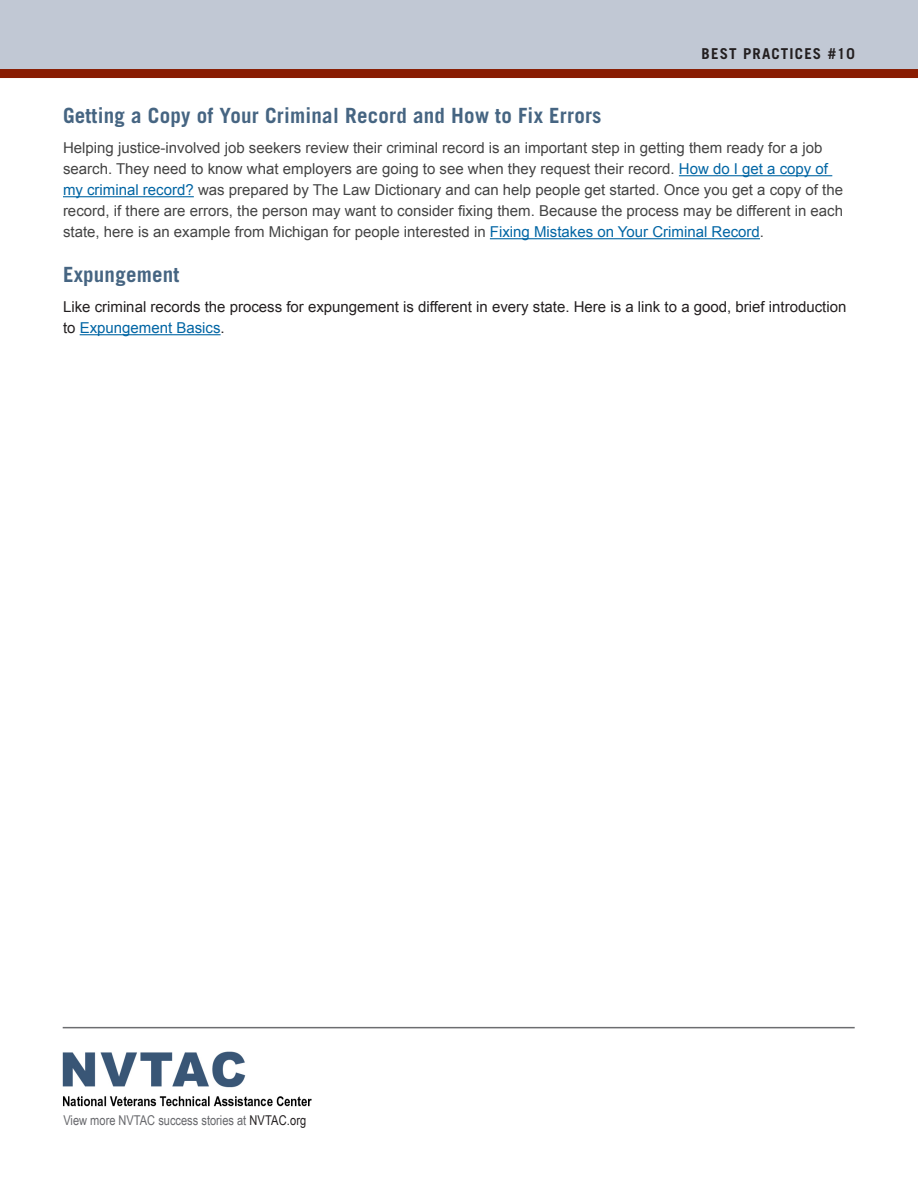
<style>
.page{position:relative;width:918px;height:1188px;background:#fff}
.page>*{position:absolute;margin:0;border:0;box-sizing:border-box;transform-origin:0 0}
.t1{font:700 21px "Trade Gothic LT Std";letter-spacing:.01em;color:#466582}
.t2{font:15px/21px "Arial";color:#444}
.t3{font:15px/21px "Arial";color:#231f20}
.t4{font:700 15px "Trade Gothic LT Std";letter-spacing:.075em;color:#231f20}
.t5{font:13.5px "Arial Narrow";color:#67686c}
.s1{color:#0065a4}
.s2{color:#231f20}
</style>
<div class="page">
<div style="left:0;top:0;width:918px;height:74px;background:#c1c8d4"></div>
<div style="left:0;top:69px;width:918px;height:9px;background:#891c02"></div>
<hr style="left:679px;top:175px;width:153px;height:1px;background:#0065a4">
<hr style="left:63px;top:196px;width:131px;height:1px;background:#0065a4">
<hr style="left:490px;top:238px;width:270px;height:1px;background:#0065a4">
<hr style="left:80px;top:334px;width:141px;height:1px;background:#0065a4">
<hr style="left:63px;top:1027px;width:792px;height:1px;background:#6c6d70">
<img style="left:62px;top:1051px;width:250px;height:56px">
<p class="t4" style="left:702px;top:44px;width:155px">BEST PRACTICES #10</p>
<h2 class="t1" style="left:63px;top:103px;width:540px">Getting a Copy of Your Criminal Record and How to Fix Errors</h2>
<p class="t2" style="left:63px;top:138px;width:782px">Helping justice-involved job seekers review their criminal record is an important step in getting them ready for a job search. They need to know what employers are going to see when they request their record. <span class="s1">How do I get a copy of my criminal record?</span> was prepared by The Law Dictionary and can help people get started. Once you get a copy of the record, if there are errors, the person may want to consider fixing them. Because the process may be different in each state, here is an example from Michigan for people interested in <span class="s1">Fixing Mistakes on Your Criminal Record</span>.</p>
<h2 class="t1" style="left:63px;top:262px;width:118px">Expungement</h2>
<p class="t3" style="left:63px;top:297px;width:785px">Like criminal records the process for expungement is different in every state. Here is a link to a good, brief introduction to <span class="s1">Expungement Basics</span>.</p>
<p class="t5" style="left:63px;top:1111px;width:244px">View more NVTAC success stories at <span class="s2">NVTAC.org</span></p>
</div>
